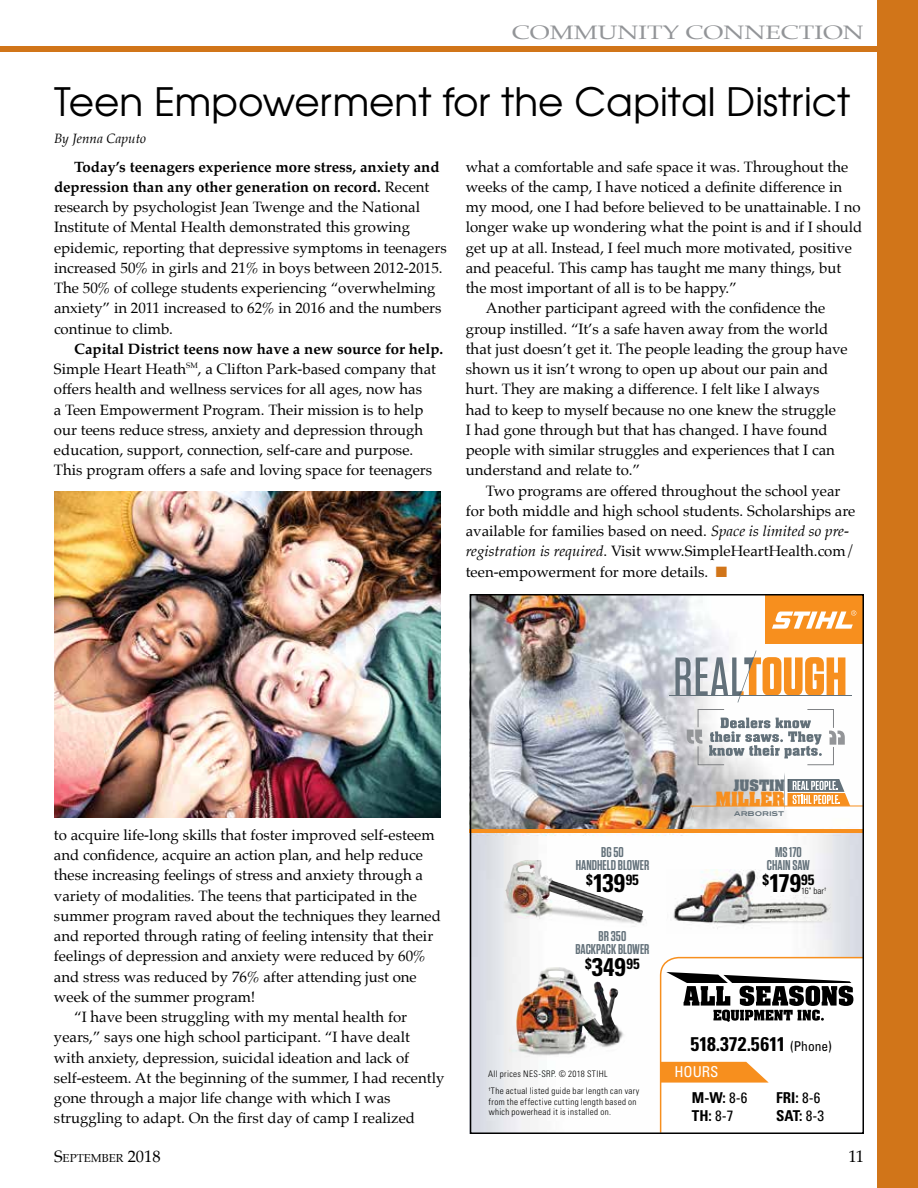
<style>
.page{position:relative;width:918px;height:1188px;background:#fff}
.page>*{position:absolute;margin:0;border:0;box-sizing:border-box;transform-origin:0 0}
.t1{font:39px "Avant Garde";color:#000}
.t2{font:700 condensed 19.8px "Univers LT Std";color:#000}
.t3{font:19.5px "Palatino";color:#939598;scale:1.3 1}
.t4{font:700 16.8px "Aachen LT";color:#f78f1e}
.t5{font:16.5px "Palatino";color:#000}
.t6{font:15px/20.2px "Palatino";color:#000}
.t7{font:700 condensed 15px/18px "Univers LT Std";color:#000}
.t8{font:condensed 15px "Univers LT Std";color:#fff}
.t9{font:700 condensed 14.85px "Univers LT Std";color:#000}
.t10{font:600 14.1px/12.6px "Tungsten";color:#63717a;text-align:center}
.t11{font:italic 13.5px "Palatino";color:#000}
.t12{font:700 13.35px "Aachen LT";color:#63717a}
.t13{font:11.55px "Palatino";color:#000}
.t14{font:300 condensed 9px/17.2px "Univers LT Std";letter-spacing:.035em;color:#000}
.t15{font:700 6.6px "Blair ITC";color:#63717a}
.s1{font-weight:700}
.s2{font-style:italic}
.s3{color:#d17519}
.s4{font-size:25.5px}
.s5{font-weight:400;font-size:13.5px}
.s6{font-weight:400}
.s7{font-size:16.5px}
</style>
<div class="page">
<div style="left:0;top:46px;width:918px;height:6px;background:#d17519"></div>
<div style="left:878px;top:0;width:40px;height:1188px;background:#d17519"></div>
<img style="left:54px;top:491px;width:386px;height:327px">
<img style="left:473px;top:597px;width:388px;height:534px">
<img style="left:509px;top:967px;width:118px;height:90px">
<hr style="left:470px;top:830px;width:394px;height:3px;background:#f78f1e">
<svg style="left:784px;top:772px;width:66px;height:39px"></svg>
<hr style="left:691px;top:806px;width:173px;height:1px;background:#f78f1e">
<svg style="left:675px;top:650px;width:170px;height:53px"></svg>
<hr style="left:669px;top:695px;width:183px;height:1px;background:#63717a">
<div style="left:765px;top:596px;width:97px;height:48px;background:#f78f1e"></div>
<svg style="left:772px;top:610px;width:84px;height:19px"></svg>
<svg style="left:687px;top:709px;width:158px;height:56px"></svg>
<img style="left:500px;top:860px;width:148px;height:68px">
<svg style="left:659px;top:956px;width:202px;height:175px"></svg>
<img style="left:666px;top:869px;width:167px;height:65px">
<div style="left:470px;top:594px;width:394px;height:540px;border:2px solid #000"></div>
<h3 class="t3" style="left:512px;top:16px;width:272px">COMMUNITY CONNECTION</h3>
<h1 class="t1" style="left:54px;top:78px;width:798px">Teen Empowerment for the Capital District</h1>
<p class="t11" style="left:54px;top:127px;width:94px">By Jenna Caputo</p>
<p class="t6" style="left:54px;top:156px;width:394px;text-indent:20px"><span class="s1">Today’s teenagers experience more stress, anxiety and depression than any other generation on record.</span> Recent research by psychologist Jean Twenge and the National Institute of Mental Health demonstrated this growing epidemic, reporting that depressive symptoms in teenagers increased 50% in girls and 21% in boys between 2012-2015.<br>The 50% of college students experiencing “overwhelming anxiety” in 2011 increased to 62% in 2016 and the numbers continue to climb.</p>
<p class="t6" style="left:54px;top:339px;width:391px;text-indent:20px"><span class="s1">Capital District teens now have a new source for help.<br></span>Simple Heart Heath<sup>SM</sup>, a Clifton Park-based company that offers health and wellness services for all ages, now has<br>a Teen Empowerment Program. Their mission is to help our teens reduce stress, anxiety and depression through education, support, connection, self-care and purpose.<br>This program offers a safe and loving space for teenagers</p>
<p class="t6" style="left:466px;top:156px;width:384px">what a comfortable and safe space it was. Throughout the</p>
<p class="t6" style="left:466px;top:177px;width:378px">weeks of the camp, I have noticed a definite difference in</p>
<p class="t6" style="left:466px;top:197px;width:396px">my mood, one I had before believed to be unattainable. I no</p>
<p class="t6" style="left:466px;top:217px;width:398px">longer wake up wondering what the point is and if I should</p>
<p class="t6" style="left:466px;top:237px;width:388px">get up at all. Instead, I feel much more motivated, positive</p>
<p class="t6" style="left:466px;top:258px;width:377px">and peaceful. This camp has taught me many things, but</p>
<p class="t6" style="left:466px;top:278px;width:273px">the most important of all is to be happy.”</p>
<p class="t6" style="left:486px;top:298px;width:341px">Another participant agreed with the confidence the</p>
<p class="t6" style="left:466px;top:318px;width:364px">group instilled. “It’s a safe haven away from the world</p>
<p class="t6" style="left:466px;top:339px;width:384px">that just doesn’t get it. The people leading the group have</p>
<p class="t6" style="left:466px;top:359px;width:364px">shown us it isn’t wrong to open up about our pain and</p>
<p class="t6" style="left:466px;top:379px;width:355px">hurt. They are making a difference. I felt like I always</p>
<p class="t6" style="left:466px;top:399px;width:372px">had to keep to myself because no one knew the struggle</p>
<p class="t6" style="left:466px;top:420px;width:363px">I had gone through but that has changed. I have found</p>
<p class="t6" style="left:466px;top:440px;width:371px">people with similar struggles and experiences that I can</p>
<p class="t6" style="left:466px;top:460px;width:176px">understand and relate to.”</p>
<p class="t6" style="left:486px;top:480px;width:356px">Two programs are offered throughout the school year</p>
<p class="t6" style="left:466px;top:501px;width:391px">for both middle and high school students. Scholarships are</p>
<p class="t6" style="left:466px;top:521px;width:385px">available for families based on need. <span class="s2">Space is limited so pre-</span></p>
<p class="t6" style="left:466px;top:541px;width:391px"><span class="s2">registration is required</span>. Visit www.SimpleHeartHealth.com/</p>
<p class="t6" style="left:466px;top:561px;width:263px">teen-empowerment for more details. <span class="s3">■</span></p>
<p class="t6" style="left:54px;top:825px;width:382px">to acquire life-long skills that foster improved self-esteem</p>
<p class="t6" style="left:54px;top:845px;width:371px">and confidence, acquire an action plan, and help reduce</p>
<p class="t6" style="left:54px;top:865px;width:371px">these increasing feelings of stress and anxiety through a</p>
<p class="t6" style="left:54px;top:885px;width:365px">variety of modalities. The teens that participated in the</p>
<p class="t6" style="left:54px;top:906px;width:388px">summer program raved about the techniques they learned</p>
<p class="t6" style="left:54px;top:926px;width:381px">and reported through rating of feeling intensity that their</p>
<p class="t6" style="left:54px;top:946px;width:373px">feelings of depression and anxiety were reduced by 60%</p>
<p class="t6" style="left:54px;top:966px;width:364px">and stress was reduced by 76% after attending just one</p>
<p class="t6" style="left:54px;top:987px;width:203px">week of the summer program!</p>
<p class="t6" style="left:74px;top:1007px;width:334px">“I have been struggling with my mental health for</p>
<p class="t6" style="left:54px;top:1027px;width:358px">years,” says one high school participant. “I have dealt</p>
<p class="t6" style="left:54px;top:1047px;width:357px">with anxiety, depression, suicidal ideation and lack of</p>
<p class="t6" style="left:54px;top:1068px;width:392px">self-esteem. At the beginning of the summer, I had recently</p>
<p class="t6" style="left:54px;top:1088px;width:338px">gone through a major life change with which I was</p>
<p class="t6" style="left:54px;top:1108px;width:363px">struggling to adapt. On the first day of camp I realized</p>
<p class="t10" style="left:576px;top:846px;width:75px">BG 50<br>HANDHELD BLOWER</p>
<p class="t9" style="left:586px;top:870px;width:54px">$<span class="s4">139</span>95</p>
<p class="t10" style="left:575px;top:930px;width:76px">BR 350<br>BACKPACK BLOWER</p>
<p class="t9" style="left:585px;top:954px;width:56px">$<span class="s4">349</span>95</p>
<p class="t14" style="left:488px;top:1065px;width:153px">All prices NES-SRP. © 2018 STIHL<br><sup>†</sup>The actual listed guide bar length can vary</p>
<p class="t14" style="left:489px;top:1096px;width:149px;line-height:10.5px">from the effective cutting length based on which powerhead it is installed on.</p>
<p class="t12" style="left:734px;top:775px;width:53px">JUSTIN</p>
<p class="t4" style="left:715px;top:787px;width:71px">MILLER</p>
<p class="t15" style="left:734px;top:809px;width:52px">ARBORIST</p>
<p class="t10" style="left:767px;top:846px;width:45px">MS 170<br>CHAIN SAW</p>
<p class="t9" style="left:763px;top:871px;width:53px">$<span class="s4">179</span>95</p>
<p class="t14" style="left:801px;top:882px;width:27px">16" bar<sup>†</sup></p>
<h2 class="t2" style="left:691px;top:1032px;width:143px">518.372.5611 <span class="s5">(Phone)</span></h2>
<p class="t8" style="left:674px;top:1063px;width:46px">HOURS</p>
<p class="t7" style="left:692px;top:1089px;width:57px">M-W: <span class="s6">8-6<br></span>TH: <span class="s6">8-7</span></p>
<p class="t7" style="left:776px;top:1089px;width:49px">FRI: <span class="s6">8-6<br></span>SAT: <span class="s6">8-3</span></p>
<p class="t13" style="left:54px;top:1148px;width:108px"><span class="s7">S</span>EPTEMBER <span class="s7">2018</span></p>
<p class="t5" style="left:848px;top:1143px;width:17px">11</p>
</div>
